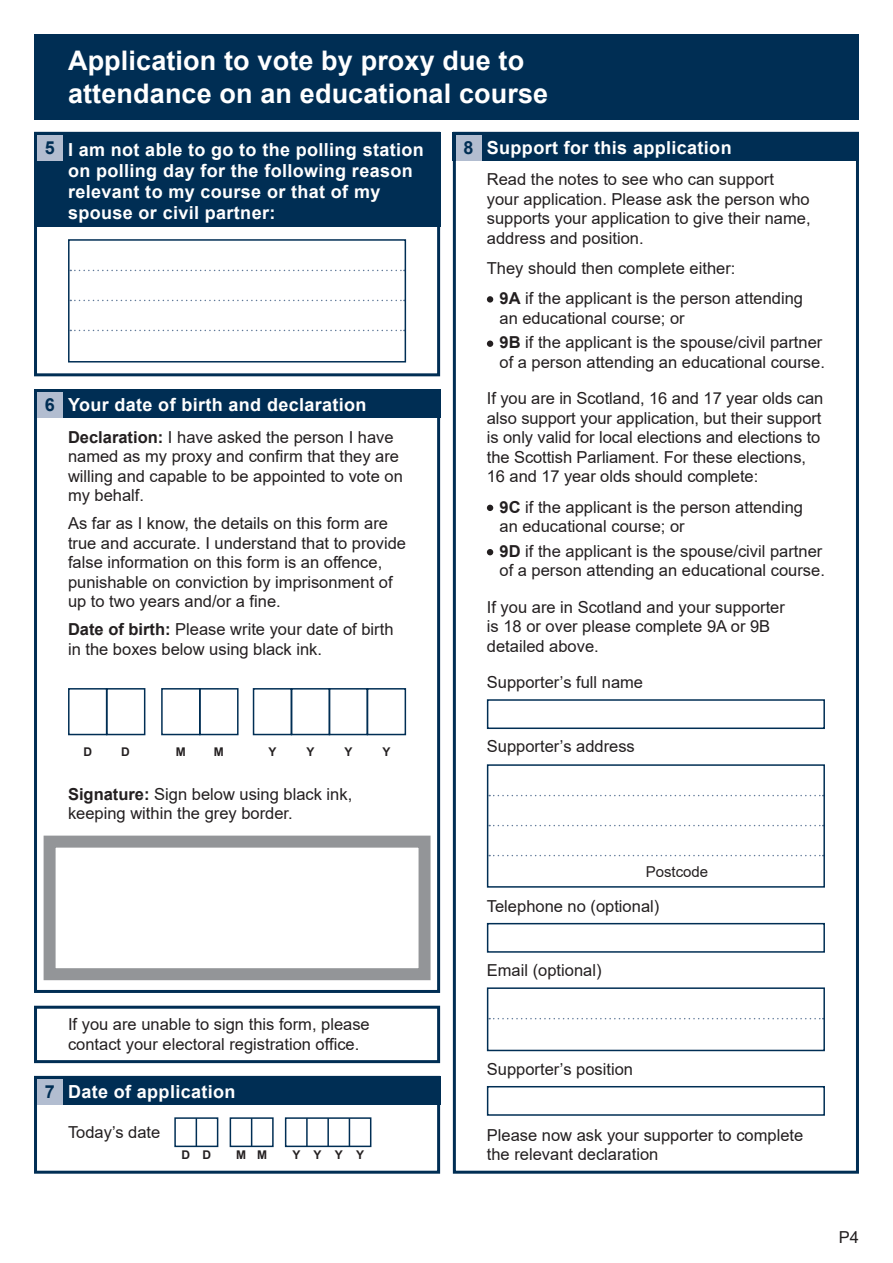
<style>
.page{position:relative;width:893px;height:1263px;background:#fff}
.page>*{position:absolute;margin:0;border:0;box-sizing:border-box;transform-origin:0 0}
.A_Head{font:700 27px/32.4px "Arial";letter-spacing:.005em;color:#fff}
.A_Head-2{font:700 18px/21px "Arial";letter-spacing:.02em;color:#fff}
.A_Head-3{font:700 18px "Arial";color:#002e54}
.Panel_notes{font:16.5px/19.5px "Arial";color:#231f20}
.C_heading{font:16.5px/19.5px "Arial";color:#231f20}
.B_after_response_spa{font:16.5px "Arial";color:#231f20}
.A_Head-4{font:16.5px "Arial";color:#231f20}
.t1{font:15px "Arial";color:#231f20}
.C_heading-2{font:700 12px "Arial";color:#231f20}
.s1{font-weight:700}
</style>
<div class="page">
<div style="left:34px;top:389px;width:406px;height:604px;border:3px solid #002e54"></div>
<div style="left:453px;top:132px;width:406px;height:1042px;border:3px solid #002e54"></div>
<div style="left:34px;top:389px;width:406px;height:29px;background:#002e54"></div>
<div style="left:453px;top:132px;width:406px;height:28px;background:#002e54"></div>
<div style="left:37px;top:392px;width:26px;height:26px;background:#b2bdd0"></div>
<div style="left:456px;top:135px;width:25px;height:25px;background:#b2bdd0"></div>
<div style="left:68px;top:688px;width:39px;height:47px;border:2px solid #002e54"></div>
<div style="left:161px;top:688px;width:39px;height:47px;border:2px solid #002e54"></div>
<div style="left:253px;top:688px;width:39px;height:47px;border:2px solid #002e54"></div>
<div style="left:329px;top:688px;width:39px;height:47px;border:2px solid #002e54"></div>
<div style="left:106px;top:688px;width:39px;height:47px;border:2px solid #002e54"></div>
<div style="left:199px;top:688px;width:40px;height:47px;border:2px solid #002e54"></div>
<div style="left:291px;top:688px;width:39px;height:47px;border:2px solid #002e54"></div>
<div style="left:367px;top:688px;width:39px;height:47px;border:2px solid #002e54"></div>
<div style="left:487px;top:296px;width:6px;height:7px;background:#231f20;border-radius:50%"></div>
<div style="left:487px;top:340px;width:6px;height:7px;background:#231f20;border-radius:50%"></div>
<svg style="left:487px;top:505px;width:6px;height:6px"></svg>
<svg style="left:487px;top:549px;width:6px;height:6px"></svg>
<div style="left:487px;top:699px;width:338px;height:30px;background:#fff;border:2px solid #002e54"></div>
<svg style="left:490px;top:795px;width:331px;height:1px"></svg>
<svg style="left:490px;top:825px;width:331px;height:1px"></svg>
<svg style="left:490px;top:855px;width:331px;height:1px"></svg>
<div style="left:487px;top:764px;width:338px;height:124px;border:2px solid #002e54"></div>
<div style="left:487px;top:923px;width:338px;height:30px;background:#fff;border:2px solid #002e54"></div>
<svg style="left:490px;top:1018px;width:331px;height:1px"></svg>
<div style="left:487px;top:987px;width:338px;height:64px;border:2px solid #002e54"></div>
<div style="left:487px;top:1086px;width:338px;height:30px;background:#fff;border:2px solid #002e54"></div>
<div style="left:34px;top:34px;width:825px;height:85px;background:#002e54"></div>
<div style="left:34px;top:132px;width:406px;height:244px;border:3px solid #002e54"></div>
<div style="left:34px;top:132px;width:406px;height:94px;background:#002e54"></div>
<div style="left:37px;top:135px;width:26px;height:25px;background:#b2bdd0"></div>
<svg style="left:71px;top:270px;width:331px;height:1px"></svg>
<svg style="left:71px;top:300px;width:331px;height:1px"></svg>
<svg style="left:71px;top:330px;width:331px;height:1px"></svg>
<div style="left:68px;top:239px;width:338px;height:123px;border:2px solid #002e54"></div>
<div style="left:34px;top:1076px;width:406px;height:98px;border:3px solid #002e54"></div>
<div style="left:34px;top:1076px;width:406px;height:28px;background:#002e54"></div>
<div style="left:37px;top:1079px;width:26px;height:25px;background:#b2bdd0"></div>
<div style="left:285px;top:1117px;width:86px;height:30px;background:#fff;border:2px solid #002e54"></div>
<hr style="left:306px;top:1118px;width:2px;height:28px;background:#002e54">
<hr style="left:327px;top:1118px;width:2px;height:28px;background:#002e54">
<svg style="left:349px;top:1118px;width:1px;height:28px"></svg>
<div style="left:230px;top:1117px;width:44px;height:30px;background:#fff;border:2px solid #002e54"></div>
<svg style="left:251px;top:1118px;width:1px;height:28px"></svg>
<div style="left:174px;top:1117px;width:44px;height:30px;background:#fff;border:2px solid #002e54"></div>
<svg style="left:196px;top:1118px;width:1px;height:28px"></svg>
<div style="left:34px;top:1006px;width:406px;height:57px;border:3px solid #002e54"></div>
<div style="left:44px;top:836px;width:387px;height:144px;background:#fff;border:12px solid #939598"></div>
<p class="A_Head" style="left:68px;top:45px;width:482px">Application to vote by proxy due to attendance on an educational course</p>
<p class="A_Head-3" style="left:45px;top:135px;width:12px">5</p>
<p class="A_Head-2" style="left:68px;top:139px;width:357px">I am not able to go to the polling station on polling day for the following reason relevant to my course or that of my spouse or civil partner:</p>
<p class="A_Head-3" style="left:45px;top:392px;width:12px">6</p>
<p class="A_Head-2" style="left:68px;top:395px;width:300px">Your date of birth and declaration</p>
<p class="Panel_notes" style="left:68px;top:427px;width:336px"><span class="s1">Declaration:</span> I have asked the person I have named as my proxy and confirm that they are willing and capable to be appointed to vote on my behalf.</p>
<p class="Panel_notes" style="left:68px;top:513px;width:340px">As far as I know, the details on this form are true and accurate. I understand that to provide false information on this form is an offence, punishable on conviction by imprisonment of up to two years and/or a fine.</p>
<p class="Panel_notes" style="left:68px;top:619px;width:327px"><span class="s1">Date of birth:</span> Please write your date of birth in the boxes below using black ink.</p>
<p class="C_heading-2" style="left:83px;top:744px;width:10px">D</p>
<p class="C_heading-2" style="left:121px;top:744px;width:10px">D</p>
<p class="C_heading-2" style="left:176px;top:744px;width:11px">M</p>
<p class="C_heading-2" style="left:214px;top:744px;width:11px">M</p>
<p class="C_heading-2" style="left:269px;top:744px;width:10px">Y</p>
<p class="C_heading-2" style="left:307px;top:744px;width:10px">Y</p>
<p class="C_heading-2" style="left:345px;top:744px;width:10px">Y</p>
<p class="C_heading-2" style="left:382px;top:744px;width:10px">Y</p>
<p class="Panel_notes" style="left:68px;top:784px;width:286px"><span class="s1">Signature:</span> Sign below using black ink, keeping within the grey border.</p>
<p class="Panel_notes" style="left:68px;top:1015px;width:303px">If you are unable to sign this form, please contact your electoral registration office.</p>
<p class="A_Head-3" style="left:45px;top:1079px;width:12px">7</p>
<p class="A_Head-2" style="left:68px;top:1081px;width:169px">Date of application</p>
<p class="Panel_notes" style="left:68px;top:1122px;width:94px">Today’s date</p>
<p class="C_heading-2" style="left:181px;top:1146px;width:10px">D</p>
<p class="C_heading-2" style="left:203px;top:1146px;width:10px">D</p>
<p class="C_heading-2" style="left:236px;top:1146px;width:11px">M</p>
<p class="C_heading-2" style="left:257px;top:1146px;width:11px">M</p>
<p class="C_heading-2" style="left:292px;top:1146px;width:10px">Y</p>
<p class="C_heading-2" style="left:314px;top:1146px;width:10px">Y</p>
<p class="C_heading-2" style="left:335px;top:1146px;width:10px">Y</p>
<p class="C_heading-2" style="left:356px;top:1146px;width:10px">Y</p>
<p class="A_Head-3" style="left:464px;top:135px;width:12px">8</p>
<p class="A_Head-2" style="left:487px;top:137px;width:246px">Support for this application</p>
<p class="Panel_notes" style="left:487px;top:170px;width:325px">Read the notes to see who can support<br>your application. Please ask the person who supports your application to give their name, address and position.</p>
<p class="Panel_notes" style="left:487px;top:258px;width:250px">They should then complete either:</p>
<p class="Panel_notes" style="left:499px;top:288px;width:305px"><span class="s1">9A</span> if the applicant is the person attending an educational course; or</p>
<p class="Panel_notes" style="left:499px;top:333px;width:327px"><span class="s1">9B</span> if the applicant is the spouse/civil partner of a person attending an educational course.</p>
<p class="Panel_notes" style="left:487px;top:389px;width:338px">If you are in Scotland, 16 and 17 year olds can also support your application, but their support is only valid for local elections and elections to the Scottish Parliament. For these elections, 16 and 17 year olds should complete:</p>
<p class="Panel_notes" style="left:499px;top:497px;width:305px"><span class="s1">9C</span> if the applicant is the person attending an educational course; or</p>
<p class="Panel_notes" style="left:499px;top:541px;width:327px"><span class="s1">9D</span> if the applicant is the spouse/civil partner of a person attending an educational course.</p>
<p class="C_heading" style="left:487px;top:597px;width:300px">If you are in Scotland and your supporter is 18 or over please complete 9A or 9B detailed above.</p>
<p class="C_heading" style="left:487px;top:673px;width:158px">Supporter’s full name</p>
<p class="B_after_response_spa" style="left:487px;top:735px;width:149px">Supporter’s address</p>
<p class="t1" style="left:646px;top:861px;width:64px">Postcode</p>
<p class="C_heading" style="left:487px;top:896px;width:174px">Telephone no (optional)</p>
<p class="C_heading" style="left:487px;top:960px;width:116px">Email (optional)</p>
<p class="C_heading" style="left:487px;top:1059px;width:148px">Supporter’s position</p>
<p class="C_heading" style="left:487px;top:1125px;width:318px">Please now ask your supporter to complete the relevant declaration</p>
<p class="A_Head-4" style="left:839px;top:1226px;width:22px">P4</p>
</div>
